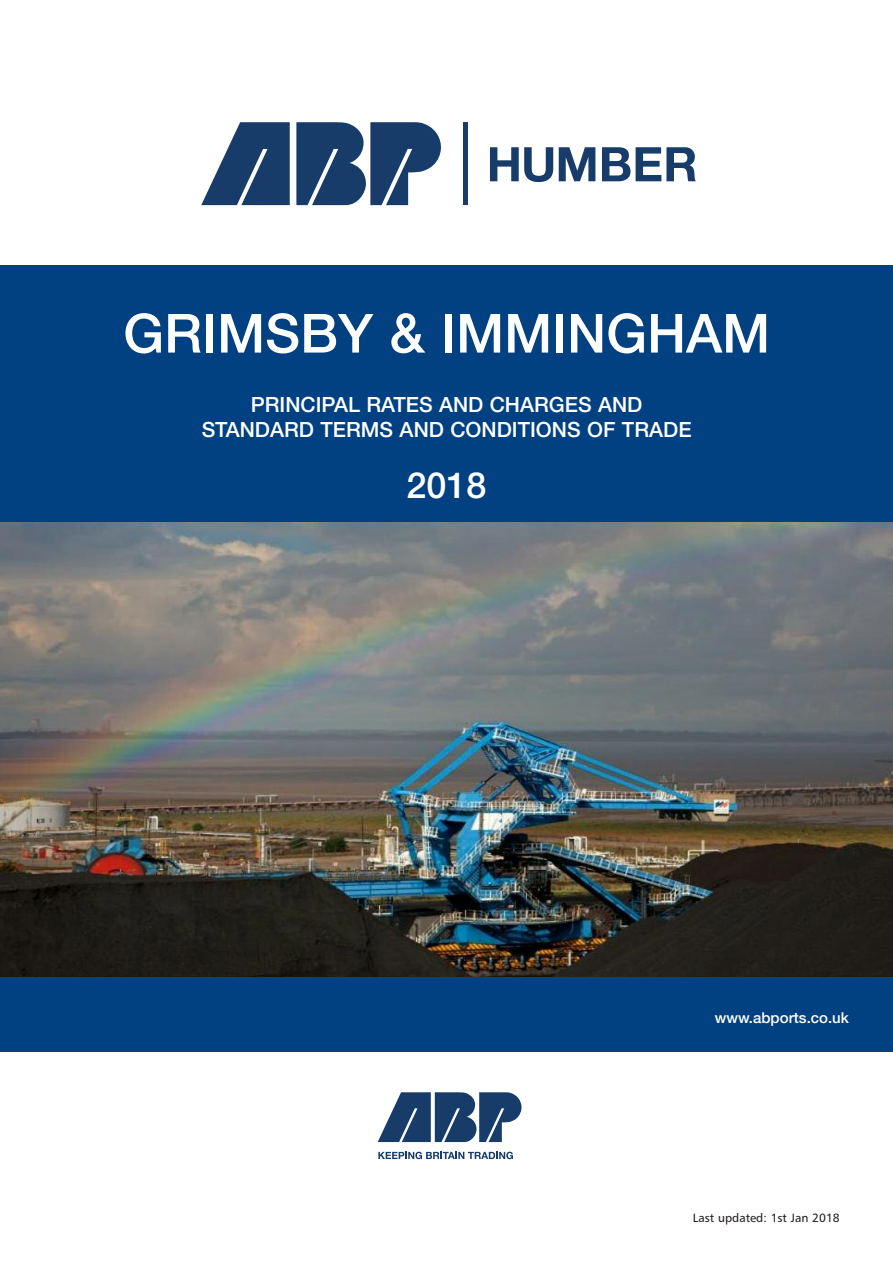
<style>
.page{position:relative;width:893px;height:1263px;background:#fff}
.page>*{position:absolute;margin:0;border:0;box-sizing:border-box;transform-origin:0 0}
.t1{font:500 54px "Helvetica Neue LT Std";color:#fff}
.t2{font:500 36px "Helvetica Neue LT Std";color:#fff}
.t3{font:500 21px/25.2px "Helvetica Neue LT Std";color:#fff;text-align:center}
.t4{font:500 15px "Helvetica Neue LT Std";color:#fff}
.t5{font:12px "Humanist 777 BT Roman B";color:#231f20}
</style>
<div class="page">
<div style="left:0;top:265px;width:893px;height:787px;background:#014181"></div>
<img style="left:0;top:522px;width:893px;height:455px">
<svg style="left:490px;top:147px;width:63px;height:35px"></svg>
<svg style="left:559px;top:147px;width:36px;height:34px"></svg>
<svg style="left:602px;top:147px;width:28px;height:34px"></svg>
<svg style="left:636px;top:147px;width:60px;height:34px"></svg>
<svg style="left:201px;top:122px;width:89px;height:83px"></svg>
<svg style="left:296px;top:122px;width:145px;height:83px"></svg>
<div style="left:463px;top:122px;width:5px;height:83px;background:#183c6a"></div>
<svg style="left:378px;top:1092px;width:144px;height:50px"></svg>
<svg style="left:378px;top:1152px;width:135px;height:7px"></svg>
<h1 class="t1" style="left:123px;top:314px;width:648px">GRIMSBY &amp; IMMINGHAM</h1>
<p class="t3" style="left:202px;top:394px;width:491px">PRINCIPAL RATES AND CHARGES AND<br>STANDARD TERMS AND CONDITIONS OF TRADE</p>
<h2 class="t2" style="left:407px;top:472px;width:82px">2018</h2>
<p class="t4" style="left:715px;top:1012px;width:136px">www.abports.co.uk</p>
<p class="t5" style="left:693px;top:1213px;width:148px">Last updated: 1st Jan 2018</p>
</div>
